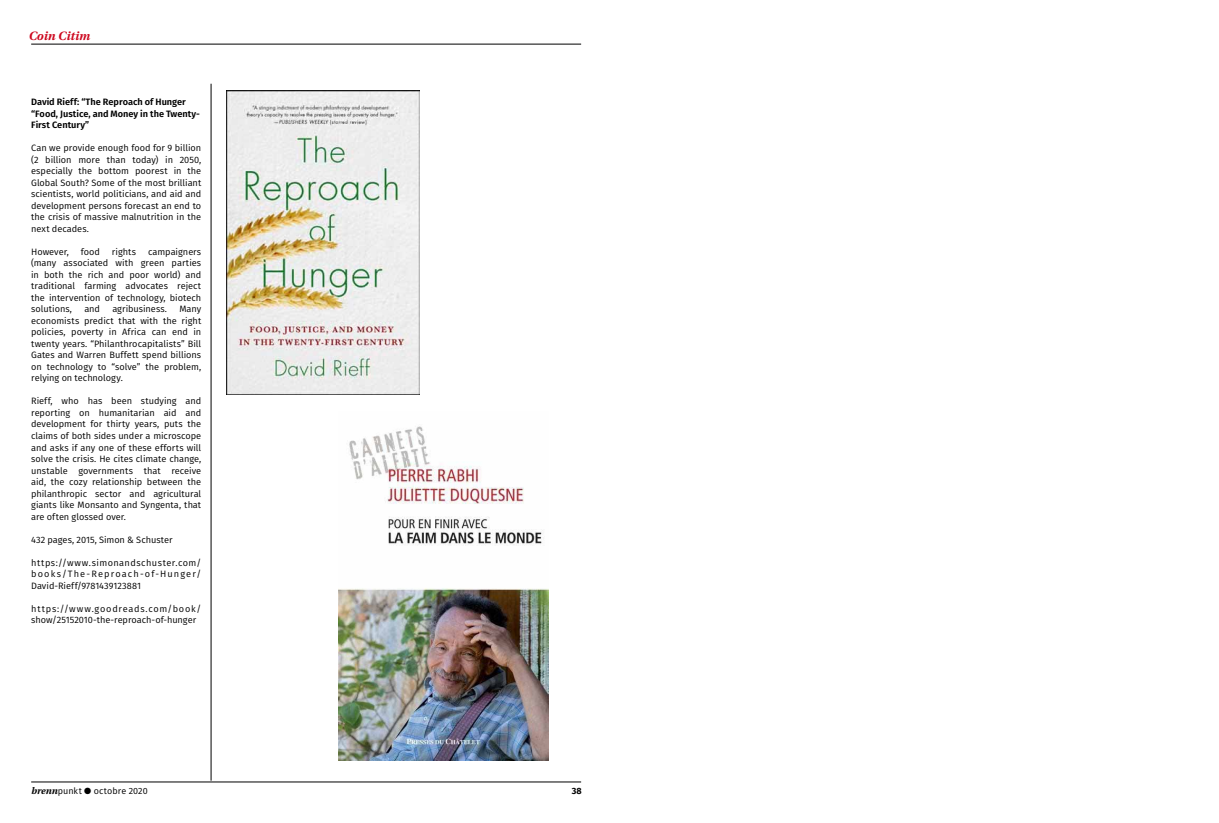
<style>
.page{position:relative;width:1219px;height:823px;background:#fff}
.page>*{position:absolute;margin:0;border:0;box-sizing:border-box;transform-origin:0 0}
.t1{font:italic 700 12px "Heuristica";color:#cd071e}
.t2{font:9.2px/11.5px "Fira Sans";color:#000;text-align:justify}
.t3{font:600 9.2px/11.5px "Fira Sans";color:#000}
.t4{font:9px "Fira Sans";letter-spacing:.005em;color:#000}
.t5{font:700 9px "Fira Sans";color:#000}
.s1{font-family:"Heuristica";font-weight:700;font-style:italic;font-size:9.5px}
</style>
<div class="page">
<hr style="left:31px;top:44px;width:550px;height:1px;background:#000">
<hr style="left:31px;top:781px;width:550px;height:1px;background:#000">
<hr style="left:211px;top:84px;width:1px;height:696px;background:#000">
<img style="left:227px;top:91px;width:193px;height:303px">
<img style="left:339px;top:426px;width:210px;height:333px">
<h1 class="t1" style="left:28px;top:27px;width:63px">Coin Citim</h1>
<p class="t3" style="left:31px;top:95px;width:170px">David Rieff: “The Reproach of Hunger “Food, Justice, and Money in the Twenty-<br>First Century”</p>
<p class="t2" style="left:31px;top:142px;width:172px">Can we provide enough food for 9 billion (2 billion more than today) in 2050, especially the bottom poorest in the Global South? Some of the most brilliant scientists, world politicians, and aid and development persons forecast an end to the crisis of massive malnutrition in the next decades.</p>
<p class="t2" style="left:31px;top:245px;width:39px">However,</p>
<p class="t2" style="left:81px;top:245px;width:21px">food</p>
<p class="t2" style="left:112px;top:245px;width:26px">rights</p>
<p class="t2" style="left:31px;top:245px;width:172px;text-indent:117px">campaigners (many associated with green parties in both the rich and poor world) and traditional farming advocates reject the intervention of technology, biotech solutions,</p>
<p class="t2" style="left:84px;top:303px;width:17px">and</p>
<p class="t2" style="left:112px;top:303px;width:56px">agribusiness.</p>
<p class="t2" style="left:31px;top:303px;width:172px;text-indent:148px">Many economists predict that with the right policies, poverty in Africa can end in twenty years. “Philanthrocapitalists” Bill Gates and Warren Buffett spend billions on technology to “solve” the problem, relying on technology.</p>
<p class="t2" style="left:31px;top:395px;width:172px">Rieff, who has been studying and reporting on humanitarian aid and development for thirty years, puts the claims of both sides under a microscope and asks if any one of these efforts will solve the crisis. He cites climate change, unstable governments that receive aid, the cozy relationship between the philanthropic sector and agricultural giants like Monsanto and Syngenta, that are often glossed over.</p>
<p class="t2" style="left:31px;top:533px;width:143px">432 pages, 2015, Simon &amp; Schuster</p>
<p class="t2" style="left:31px;top:556px;width:172px">https://www.simonandschuster.com/ books/The-Reproach-of-Hunger/ David-Rieff/9781439123881</p>
<p class="t2" style="left:31px;top:602px;width:172px">https://www.goodreads.com/book/ show/25152010-the-reproach-of-hunger</p>
<p class="t4" style="left:31px;top:783px;width:118px"><span class="s1">brenn</span>punkt ● octobre 2020</p>
<p class="t5" style="left:572px;top:782px;width:12px">38</p>
</div>
